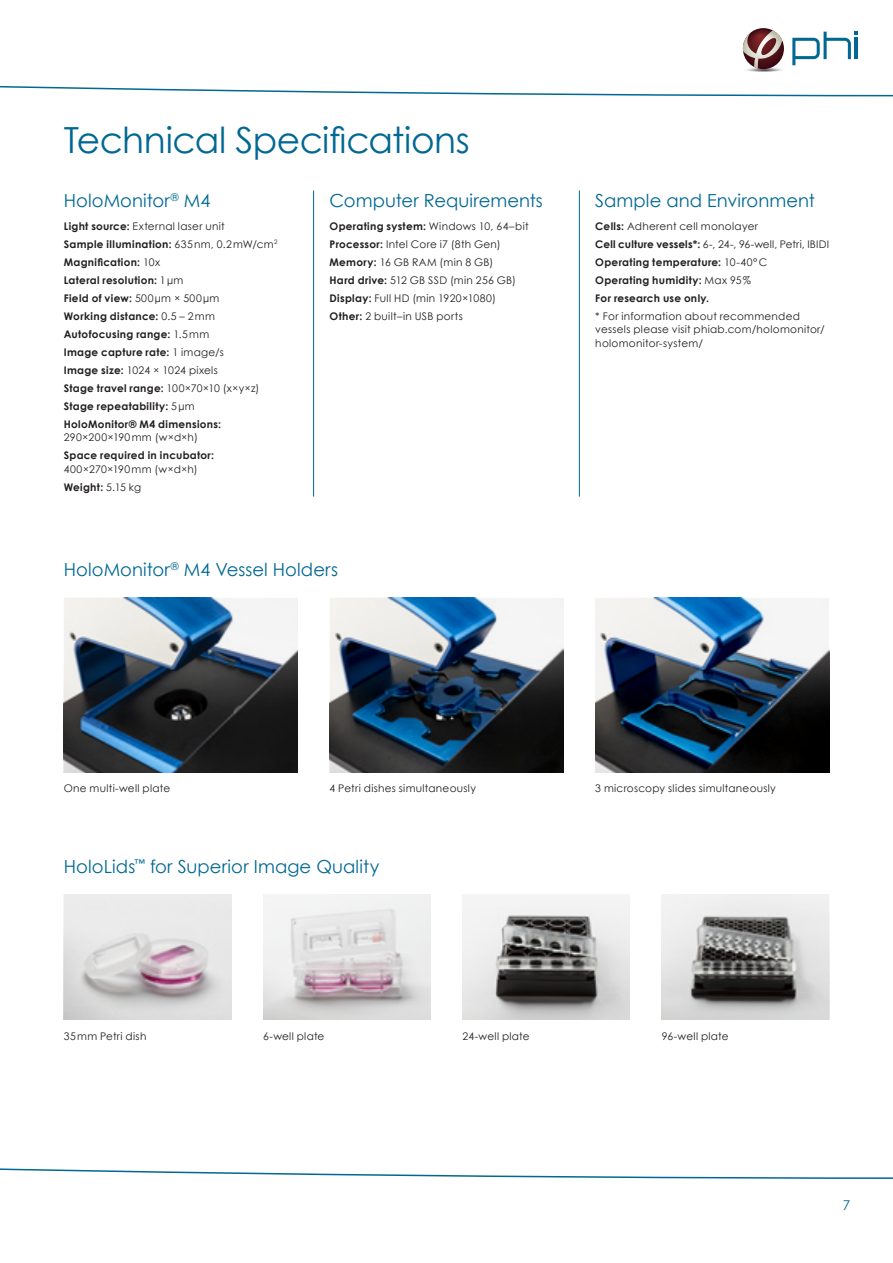
<style>
.page{position:relative;width:893px;height:1263px;background:#fff}
.page>*{position:absolute;margin:0;border:0;box-sizing:border-box;transform-origin:0 0}
.t1{font:36px "Century Gothic";letter-spacing:-.015em;color:#006893}
.t2{font:18px "Century Gothic";letter-spacing:.005em;color:#006893}
.t3{font:13.5px "Century Gothic";color:#006893}
.t4{font:700 10.5px/18px "Century Gothic";letter-spacing:.025em;color:#231f20}
.t5{font:10.5px/18px "Century Gothic";letter-spacing:.03em;color:#231f20}
.s1{font-weight:400}
.s2{font-weight:700}
</style>
<div class="page">
<hr style="left:313px;top:191px;width:1px;height:306px;background:#006893">
<hr style="left:579px;top:191px;width:1px;height:306px;background:#006893">
<img style="left:64px;top:598px;width:234px;height:175px">
<img style="left:330px;top:598px;width:233px;height:175px">
<img style="left:595px;top:598px;width:234px;height:175px">
<img style="left:64px;top:894px;width:167px;height:126px">
<img style="left:263px;top:894px;width:168px;height:126px">
<img style="left:462px;top:894px;width:168px;height:126px">
<img style="left:662px;top:894px;width:167px;height:126px">
<svg style="left:0;top:1168px;width:893px;height:11px"></svg>
<svg style="left:0;top:42px;width:893px;height:55px"></svg>
<svg style="left:792px;top:32px;width:66px;height:33px"></svg>
<img style="left:742px;top:66px;width:43px;height:6px">
<svg style="left:743px;top:28px;width:41px;height:41px"></svg>
<svg style="left:742px;top:30px;width:40px;height:38px"></svg>
<h1 class="t1" style="left:64px;top:118px;width:407px">Technical Specifications</h1>
<h2 class="t2" style="left:64px;top:190px;width:148px">HoloMonitor<sup>®</sup> M4</h2>
<p class="t4" style="left:64px;top:216px;width:215px">Light source: <span class="s1">External laser unit<br></span>Sample illumination: <span class="s1">635nm, 0.2mW/cm</span><sup>2<br></sup>Magnification: <span class="s1">10x<br></span>Lateral resolution: <span class="s1">1µm<br></span>Field of view: <span class="s1">500µm × 500µm<br></span>Working distance: <span class="s1">0.5 – 2mm<br></span>Autofocusing range: <span class="s1">1.5mm<br></span>Image capture rate: <span class="s1">1 image/s<br></span>Image size: <span class="s1">1024 × 1024 pixels<br></span>Stage travel range: <span class="s1">100×70×10 (x×y×z)<br></span>Stage repeatability: <span class="s1">5µm<br></span>HoloMonitor® M4 dimensions:</p>
<p class="t5" style="left:64px;top:428px;width:136px">290×200×190mm (w×d×h)</p>
<p class="t4" style="left:64px;top:446px;width:152px">Space required in incubator:</p>
<p class="t5" style="left:64px;top:460px;width:135px">400×270×190mm (w×d×h)<br><span class="s2">Weight:</span> 5.15 kg</p>
<h2 class="t2" style="left:330px;top:190px;width:215px">Computer Requirements</h2>
<p class="t5" style="left:330px;top:217px;width:201px"><span class="s2">Operating system:</span> Windows 10, 64–bit<br><span class="s2">Processor:</span> Intel Core i7 (8th Gen)<br><span class="s2">Memory:</span> 16 GB RAM (min 8 GB)<br><span class="s2">Hard drive:</span> 512 GB SSD (min 256 GB)<br><span class="s2">Display:</span> Full HD (min 1920×1080)<br><span class="s2">Other:</span> 2 built–in USB ports</p>
<h2 class="t2" style="left:64px;top:559px;width:276px">HoloMonitor<sup>®</sup> M4 Vessel Holders</h2>
<h2 class="t2" style="left:595px;top:190px;width:221px">Sample and Environment</h2>
<p class="t4" style="left:595px;top:216px;width:235px">Cells: <span class="s1">Adherent cell monolayer<br></span>Cell culture vessels*: <span class="s1">6-, 24-, 96-well, Petri, IBIDI </span>Operating temperature: <span class="s1">10-40°C<br></span>Operating humidity: <span class="s1">Max 95%<br></span>For research use only.</p>
<p class="t5" style="left:595px;top:309px;width:231px;line-height:13.5px">* For information about recommended vessels please visit phiab.com/holomonitor/ holomonitor-system/</p>
<p class="t5" style="left:64px;top:779px;width:108px">One multi-well plate</p>
<p class="t5" style="left:330px;top:779px;width:148px">4 Petri dishes simultaneously</p>
<p class="t5" style="left:595px;top:779px;width:182px">3 microscopy slides simultaneously</p>
<h2 class="t2" style="left:64px;top:856px;width:317px">HoloLids<sup>™</sup> for Superior Image Quality</h2>
<p class="t5" style="left:64px;top:1027px;width:84px">35mm Petri dish</p>
<p class="t5" style="left:263px;top:1027px;width:63px">6-well plate</p>
<p class="t5" style="left:462px;top:1027px;width:69px">24-well plate</p>
<p class="t5" style="left:662px;top:1027px;width:68px">96-well plate</p>
<p class="t3" style="left:843px;top:1197px;width:9px">7</p>
</div>
